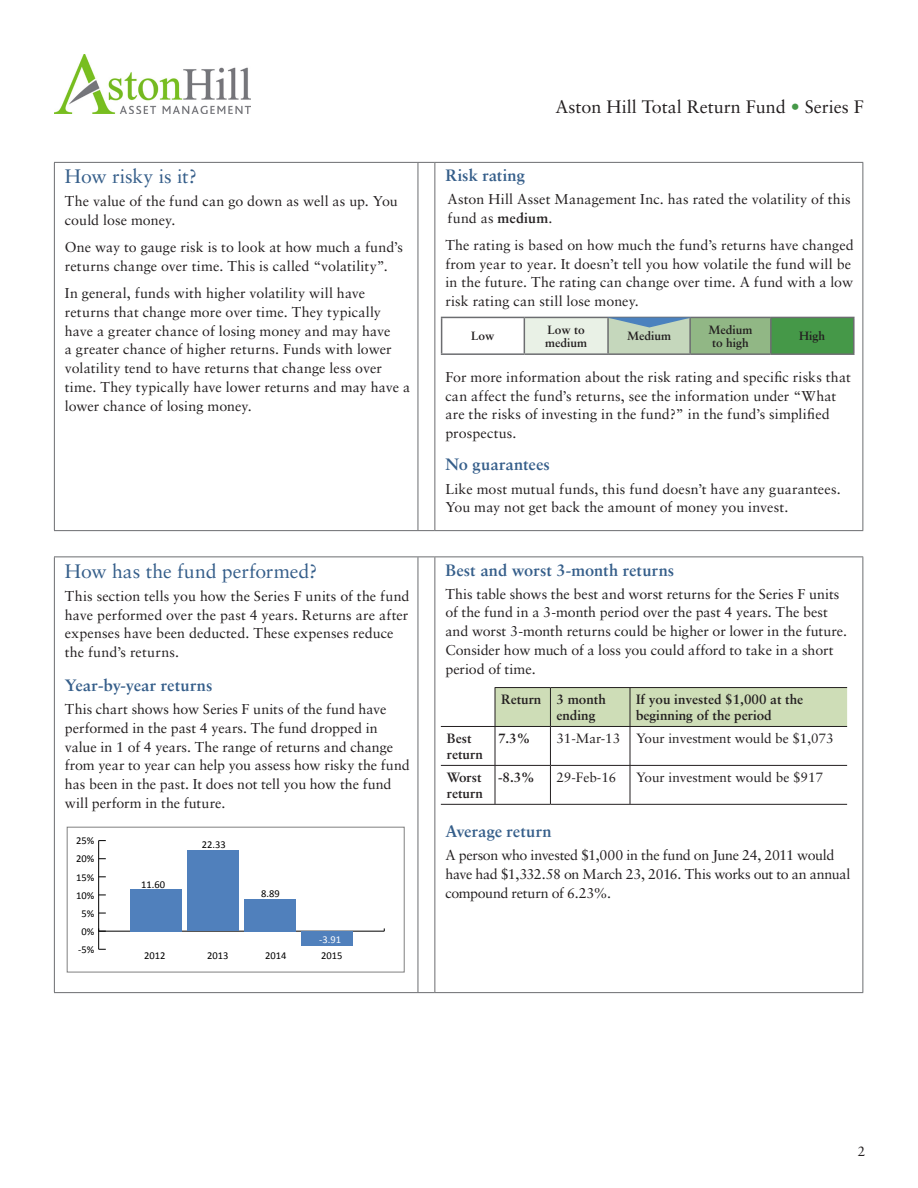
<style>
.page{position:relative;width:918px;height:1188px;background:#fff}
.page>*{position:absolute;margin:0;border:0;box-sizing:border-box;transform-origin:0 0}
.t1{font:19.5px "Sabon";color:#355e8a}
.t2{font:18px "Sabon";color:#231f20}
.t3{font:700 16.5px "Sabon";letter-spacing:.005em;color:#355e8a}
.t4{font:14.25px/18.8px "Sabon";letter-spacing:.005em;color:#231f20}
.t5{font:14.25px/18.8px "Sabon";letter-spacing:-.025em;color:#231f20}
.t6{font:700 13.5px/16.5px "Sabon";color:#231f20}
.t7{font:13.5px "Sabon";color:#231f20}
.t8{font:700 12px/13.5px "Sabon";color:#231f20}
.t9{font:10.5px "Calibri";color:#000}
.t10{font:10.5px "Calibri";color:#fff}
.s1{color:#459848}
.s2{font-weight:700}
</style>
<div class="page">
<img style="left:54px;top:54px;width:196px;height:60px">
<hr style="left:54px;top:163px;width:1px;height:367px;background:#6c6d70">
<hr style="left:54px;top:162px;width:364px;height:1px;background:#6c6d70">
<hr style="left:54px;top:530px;width:364px;height:1px;background:#6c6d70">
<hr style="left:418px;top:163px;width:1px;height:367px;background:#6c6d70">
<svg style="left:418px;top:162px;width:17px;height:1px"></svg>
<svg style="left:418px;top:530px;width:17px;height:1px"></svg>
<hr style="left:434px;top:163px;width:1px;height:367px;background:#6c6d70">
<hr style="left:862px;top:163px;width:1px;height:367px;background:#6c6d70">
<hr style="left:435px;top:162px;width:428px;height:1px;background:#6c6d70">
<hr style="left:435px;top:530px;width:428px;height:1px;background:#6c6d70">
<div style="left:524px;top:317px;width:84px;height:37px;background:#e9f1e6"></div>
<div style="left:608px;top:317px;width:82px;height:37px;background:#c5d7bc"></div>
<div style="left:690px;top:317px;width:81px;height:37px;background:#91b785"></div>
<div style="left:771px;top:317px;width:83px;height:37px;background:#459848"></div>
<hr style="left:441px;top:318px;width:1px;height:35px;background:#6c6d70">
<hr style="left:441px;top:317px;width:83px;height:1px;background:#6c6d70">
<hr style="left:441px;top:353px;width:83px;height:2px;background:#6c6d70">
<hr style="left:524px;top:318px;width:1px;height:35px;background:#6c6d70">
<hr style="left:524px;top:317px;width:84px;height:1px;background:#6c6d70">
<hr style="left:524px;top:353px;width:84px;height:2px;background:#6c6d70">
<hr style="left:607px;top:318px;width:2px;height:35px;background:#6c6d70">
<hr style="left:608px;top:317px;width:82px;height:1px;background:#6c6d70">
<hr style="left:608px;top:353px;width:82px;height:2px;background:#6c6d70">
<hr style="left:689px;top:318px;width:2px;height:35px;background:#6c6d70">
<hr style="left:690px;top:317px;width:81px;height:1px;background:#6c6d70">
<hr style="left:690px;top:353px;width:81px;height:2px;background:#6c6d70">
<hr style="left:770px;top:318px;width:2px;height:35px;background:#6c6d70">
<hr style="left:853px;top:318px;width:2px;height:35px;background:#6c6d70">
<hr style="left:771px;top:317px;width:84px;height:1px;background:#6c6d70">
<hr style="left:771px;top:353px;width:84px;height:2px;background:#6c6d70">
<hr style="left:54px;top:557px;width:1px;height:435px;background:#6c6d70">
<hr style="left:54px;top:556px;width:364px;height:1px;background:#6c6d70">
<hr style="left:54px;top:992px;width:364px;height:1px;background:#6c6d70">
<hr style="left:418px;top:557px;width:1px;height:435px;background:#6c6d70">
<svg style="left:418px;top:556px;width:17px;height:1px"></svg>
<svg style="left:418px;top:992px;width:17px;height:1px"></svg>
<hr style="left:434px;top:557px;width:1px;height:435px;background:#6c6d70">
<hr style="left:863px;top:557px;width:1px;height:435px;background:#6c6d70">
<hr style="left:435px;top:556px;width:428px;height:1px;background:#6c6d70">
<hr style="left:435px;top:992px;width:428px;height:1px;background:#6c6d70">
<div style="left:496px;top:688px;width:351px;height:38px;background:#ceddb7"></div>
<hr style="left:495px;top:687px;width:55px;height:1px;background:#231f20">
<hr style="left:495px;top:688px;width:1px;height:38px;background:#231f20">
<hr style="left:550px;top:687px;width:80px;height:1px;background:#231f20">
<hr style="left:550px;top:688px;width:1px;height:38px;background:#231f20">
<hr style="left:630px;top:687px;width:217px;height:1px;background:#231f20">
<hr style="left:630px;top:688px;width:1px;height:38px;background:#231f20">
<hr style="left:495px;top:726px;width:55px;height:1px;background:#231f20">
<hr style="left:550px;top:726px;width:80px;height:1px;background:#231f20">
<hr style="left:550px;top:727px;width:1px;height:38px;background:#231f20">
<hr style="left:630px;top:726px;width:217px;height:1px;background:#231f20">
<hr style="left:630px;top:727px;width:1px;height:38px;background:#231f20">
<hr style="left:495px;top:765px;width:55px;height:1px;background:#231f20">
<hr style="left:550px;top:765px;width:80px;height:1px;background:#231f20">
<hr style="left:550px;top:766px;width:1px;height:38px;background:#231f20">
<hr style="left:630px;top:765px;width:217px;height:1px;background:#231f20">
<hr style="left:630px;top:766px;width:1px;height:38px;background:#231f20">
<hr style="left:495px;top:804px;width:55px;height:1px;background:#231f20">
<hr style="left:550px;top:804px;width:80px;height:1px;background:#231f20">
<hr style="left:630px;top:804px;width:217px;height:1px;background:#231f20">
<hr style="left:441px;top:726px;width:54px;height:1px;background:#231f20">
<hr style="left:495px;top:727px;width:1px;height:38px;background:#231f20">
<hr style="left:441px;top:765px;width:54px;height:1px;background:#231f20">
<hr style="left:495px;top:766px;width:1px;height:38px;background:#231f20">
<hr style="left:441px;top:804px;width:54px;height:1px;background:#231f20">
<svg style="left:607px;top:318px;width:85px;height:9px"></svg>
<div style="left:67px;top:827px;width:337px;height:145px;border:1px solid #808080"></div>
<hr style="left:99px;top:931px;width:285px;height:1px;background:#000">
<hr style="left:98px;top:841px;width:1px;height:108px;background:#000">
<svg style="left:98px;top:928px;width:8px;height:4px"></svg>
<div style="left:130px;top:889px;width:51px;height:42px;background:#5080bc"></div>
<div style="left:187px;top:850px;width:52px;height:81px;background:#5080bc"></div>
<div style="left:244px;top:899px;width:52px;height:32px;background:#5080bc"></div>
<div style="left:301px;top:931px;width:52px;height:14px;background:#5080bc"></div>
<h1 class="t1" style="left:65px;top:165px;width:134px">How risky is it?</h1>
<p class="t4" style="left:65px;top:192px;width:334px">The value of the fund can go down as well as up. You could lose money.</p>
<p class="t4" style="left:65px;top:238px;width:340px">One way to gauge risk is to look at how much a fund’s returns change over time. This is called “volatility”.</p>
<p class="t4" style="left:65px;top:284px;width:347px">In general, funds with higher volatility will have returns that change more over time. They typically have a greater chance of losing money and may have<br>a greater chance of higher returns. Funds with lower volatility tend to have returns that change less over time. They typically have lower returns and may have a lower chance of losing money.</p>
<h1 class="t1" style="left:65px;top:560px;width:254px">How has the fund performed?</h1>
<p class="t4" style="left:65px;top:587px;width:346px">This section tells you how the Series F units of the fund have performed over the past 4 years. Returns are after expenses have been deducted. These expenses reduce the fund’s returns.</p>
<p class="t3" style="left:65px;top:675px;width:149px">Year-by-year returns</p>
<p class="t4" style="left:65px;top:700px;width:346px">This chart shows how Series F units of the fund have performed in the past 4 years. The fund dropped in value in 1 of 4 years. The range of returns and change from year to year can help you assess how risky the fund has been in the past. It does not tell you how the fund will perform in the future.</p>
<p class="t9" style="left:76px;top:834px;width:20px">25%</p>
<p class="t9" style="left:202px;top:838px;width:25px">22.33</p>
<p class="t9" style="left:141px;top:878px;width:25px">11.60</p>
<p class="t9" style="left:76px;top:852px;width:20px">20%</p>
<p class="t9" style="left:76px;top:870px;width:20px">15%</p>
<p class="t9" style="left:76px;top:889px;width:20px">10%</p>
<p class="t9" style="left:81px;top:907px;width:14px">5%</p>
<p class="t9" style="left:81px;top:925px;width:14px">0%</p>
<p class="t9" style="left:261px;top:887px;width:20px">8.89</p>
<p class="t10" style="left:319px;top:933px;width:23px">-3.91</p>
<p class="t9" style="left:78px;top:943px;width:18px">-5%</p>
<p class="t9" style="left:144px;top:949px;width:23px">2012</p>
<p class="t9" style="left:207px;top:949px;width:23px">2013</p>
<p class="t9" style="left:265px;top:949px;width:23px">2014</p>
<p class="t9" style="left:321px;top:949px;width:23px">2015</p>
<p class="t2" style="left:556px;top:96px;width:310px">Aston Hill Total Return Fund <span class="s1">•</span> Series F</p>
<p class="t3" style="left:445px;top:165px;width:81px">Risk rating</p>
<p class="t4" style="left:448px;top:190px;width:405px">Aston Hill Asset Management Inc. has rated the volatility of this fund as <span class="s2">medium</span>.</p>
<p class="t4" style="left:445px;top:235px;width:410px">The rating is based on how much the fund’s returns have changed from year to year. It doesn’t tell you how volatile the fund will be in the future. The rating can change over time. A fund with a low risk rating can still lose money.</p>
<p class="t8" style="left:471px;top:329px;width:25px">Low</p>
<p class="t8" style="left:545px;top:323px;width:43px">Low to medium</p>
<p class="t8" style="left:627px;top:329px;width:46px">Medium</p>
<p class="t8" style="left:708px;top:323px;width:46px;text-align:center">Medium to high</p>
<p class="t8" style="left:799px;top:329px;width:28px">High</p>
<p class="t4" style="left:445px;top:367px;width:407px">For more information about the risk rating and specific risks that can affect the fund’s returns, see the information under “What are the risks of investing in the fund?” in the fund’s simplified prospectus.</p>
<p class="t3" style="left:445px;top:454px;width:106px">No guarantees</p>
<p class="t4" style="left:445px;top:479px;width:397px">Like most mutual funds, this fund doesn’t have any guarantees.<br>You may not get back the amount of money you invest.</p>
<p class="t3" style="left:445px;top:560px;width:231px">Best and worst 3-month returns</p>
<p class="t4" style="left:445px;top:584px;width:403px">This table shows the best and worst returns for the Series F units of the fund in a 3-month period over the past 4 years. The best and worst 3-month returns could be higher or lower in the future.<br>Consider how much of a loss you could afford to take in a short period of time.</p>
<p class="t6" style="left:556px;top:691px;width:51px;text-indent:-55px">Return 3 month ending</p>
<p class="t6" style="left:636px;top:691px;width:169px">If you invested $1,000 at the beginning of the period</p>
<p class="t6" style="left:447px;top:730px;width:38px">Best return</p>
<p class="t6" style="left:498px;top:730px;width:34px">7.3%</p>
<p class="t7" style="left:556px;top:730px;width:279px">31-Mar-13 Your investment would be $1,073</p>
<p class="t6" style="left:447px;top:769px;width:38px">Worst return</p>
<p class="t6" style="left:498px;top:769px;width:38px">-8.3%</p>
<p class="t7" style="left:556px;top:769px;width:62px">29-Feb-16</p>
<p class="t7" style="left:636px;top:769px;width:189px">Your investment would be $917</p>
<p class="t3" style="left:445px;top:821px;width:108px">Average return</p>
<p class="t5" style="left:445px;top:846px;width:407px">A person who invested $1,000 in the fund on June 24, 2011 would have had $1,332.58 on March 23, 2016. This works out to an annual compound return of 6.23%.</p>
<p class="t7" style="left:858px;top:1144px;width:9px">2</p>
</div>
